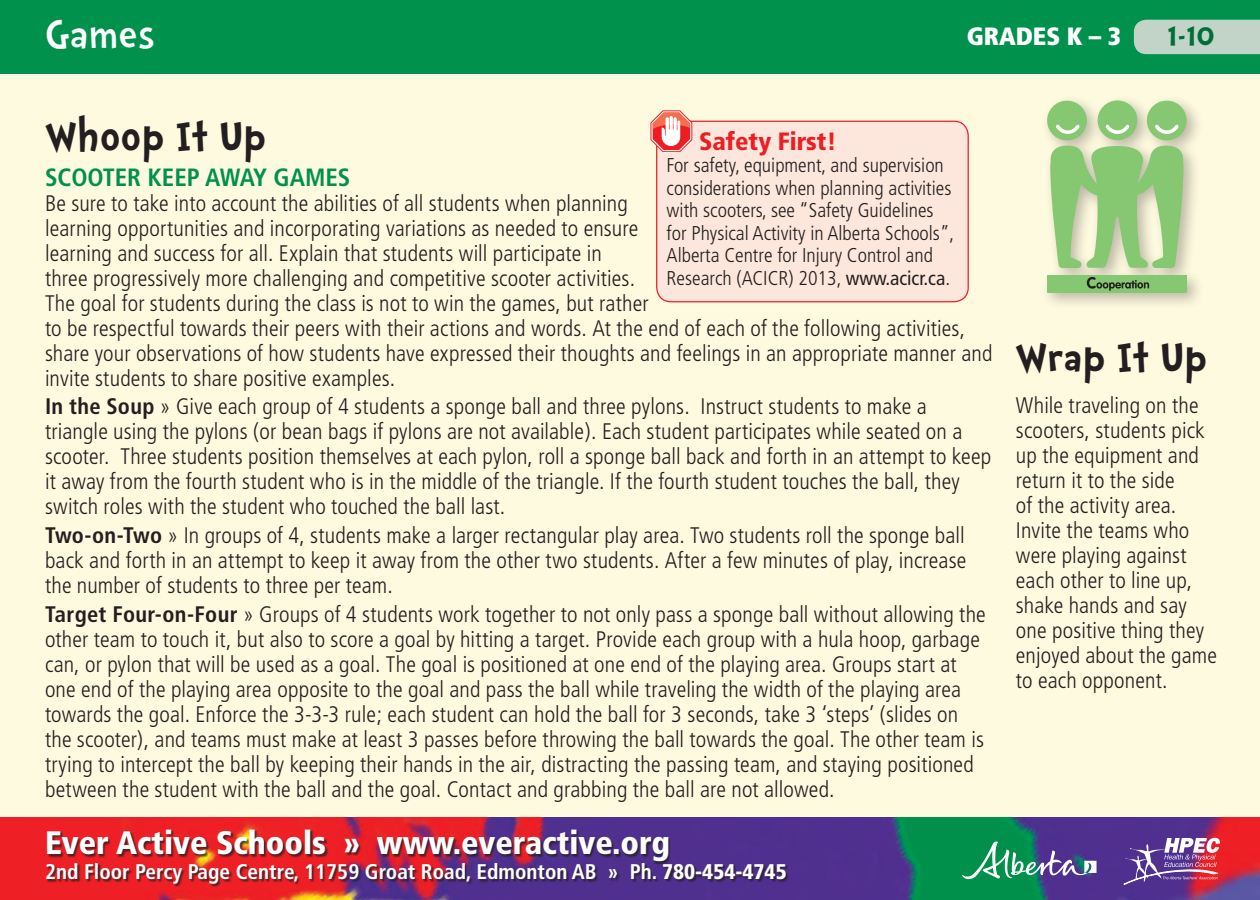
<style>
.page{position:relative;width:1260px;height:900px;background:#fff}
.page>*{position:absolute;margin:0;border:0;box-sizing:border-box;transform-origin:0 0}
.t1{font:700 50px "Dr Seuss";color:#231f20}
.t2{font:300 50px "Dr Seuss";color:#fff}
.t3{font:700 35px "Dr Seuss";color:#006e38}
.t4{font:900 condensed 32.5px "Frutiger";color:#fff}
.t5{font:700 condensed 25px "Frutiger";color:#00914d}
.t6{font:900 condensed 25px "Frutiger";color:#ee1d23}
.t7{font:900 condensed 25px "Frutiger";color:#fff}
.t8{font:300 condensed 22.5px/25px "Frutiger";letter-spacing:.005em;color:#231f20}
.t9{font:700 condensed 21.25px "Frutiger";color:#fff}
.t10{font:300 condensed 20px/22.5px "Frutiger";color:#231f20}
.s1{font-weight:400}
.s2{font-weight:700}
.s3{font-weight:900}
</style>
<div class="page">
<div style="left:0;top:47px;width:1260px;height:853px;background:#fefadf"></div>
<div style="left:657px;top:121px;width:311px;height:181px;background:#fde7dc;border-radius:14px"></div>
<div style="left:656px;top:121px;width:313px;height:181px;border:1px solid #ee1d23;border-radius:14px"></div>
<svg style="left:651px;top:111px;width:41px;height:41px;background:#f6968f"></svg>
<div style="left:0;top:0;width:1260px;height:73px;background:#00914d"></div>
<img style="left:0;top:817px;width:1260px;height:83px">
<div style="left:1134px;top:20px;width:126px;height:34px;background:#c1d4c7"></div>
<div style="left:46px;top:831px;width:743px;height:56px;background:#231f20;opacity:.75"></div>
<svg style="left:1124px;top:838px;width:96px;height:46px;background:#966199"></svg>
<svg style="left:962px;top:841px;width:135px;height:40px;background:#4a8284"></svg>
<div style="left:1041px;top:94px;width:163px;height:216px;background:#231f20;opacity:.3"></div>
<div style="left:1047px;top:275px;width:140px;height:17px;background:#85c871"></div>
<svg style="left:1045px;top:98px;width:144px;height:170px"></svg>
<svg style="left:1087px;top:277px;width:62px;height:14px"></svg>
<h1 class="t2" style="left:45px;top:10px;width:112px">Games</h1>
<p class="t7" style="left:967px;top:21px;width:156px">GRADES K – 3</p>
<h2 class="t3" style="left:1167px;top:19px;width:49px">1-10</h2>
<h1 class="t1" style="left:45px;top:111px;width:223px">Whoop It Up</h1>
<p class="t6" style="left:699px;top:126px;width:139px">Safety First!</p>
<p class="t10" style="left:667px;top:154px;width:289px">For safety, equipment, and supervision considerations when planning activities with scooters, see “Safety Guidelines for Physical Activity in Alberta Schools”, Alberta Centre for Injury Control and Research (ACICR) 2013, <span class="s1">www.acicr.ca</span>.</p>
<p class="t5" style="left:45px;top:162px;width:307px">SCOOTER KEEP AWAY GAMES</p>
<p class="t8" style="left:45px;top:191px;width:949px">Be sure to take into account the abilities of all students when planning<br>learning opportunities and incorporating variations as needed to ensure<br>learning and success for all. Explain that students will participate in<br>three progressively more challenging and competitive scooter activities.<br>The goal for students during the class is not to win the games, but rather<br>to be respectful towards their peers with their actions and words. At the end of each of the following activities, share your observations of how students have expressed their thoughts and feelings in an appropriate manner and invite students to share positive examples.</p>
<p class="t8" style="left:45px;top:394px;width:948px"><span class="s2">In the Soup</span> » Give each group of 4 students a sponge ball and three pylons. Instruct students to make a triangle using the pylons (or bean bags if pylons are not available). Each student participates while seated on a scooter. Three students position themselves at each pylon, roll a sponge ball back and forth in an attempt to keep it away from the fourth student who is in the middle of the triangle. If the fourth student touches the ball, they switch roles with the student who touched the ball last.</p>
<p class="t8" style="left:45px;top:523px;width:923px;text-align:justify"><span class="s2">Two-on-Two</span> » In groups of 4, students make a larger rectangular play area. Two students roll the sponge ball back and forth in an attempt to keep it away from the other two students. After a few minutes of play, increase the number of students to three per team.</p>
<p class="t8" style="left:45px;top:602px;width:942px"><span class="s2">Target Four-on-Four</span> » Groups of 4 students work together to not only pass a sponge ball without allowing the other team to touch it, but also to score a goal by hitting a target. Provide each group with a hula hoop, garbage can, or pylon that will be used as a goal. The goal is positioned at one end of the playing area. Groups start at one end of the playing area opposite to the goal and pass the ball while traveling the width of the playing area towards the goal. Enforce the 3-3-3 rule; each student can hold the ball for 3 seconds, take 3 ‘steps’ (slides on the scooter), and teams must make at least 3 passes before throwing the ball towards the goal. The other team is trying to intercept the ball by keeping their hands in the air, distracting the passing team, and staying positioned between the student with the ball and the goal. Contact and grabbing the ball are not allowed.</p>
<h3 class="t4" style="left:45px;top:824px;width:627px">Ever Active Schools » www.everactive.org</h3>
<p class="t9" style="left:45px;top:859px;width:743px">2nd Floor Percy Page Centre, 11759 Groat Road, Edmonton AB » Ph. <span class="s3">780-454-4745</span></p>
<h1 class="t1" style="left:1016px;top:332px;width:193px">Wrap It Up</h1>
<p class="t8" style="left:1016px;top:393px;width:203px">While traveling on the scooters, students pick up the equipment and return it to the side<br>of the activity area.<br>Invite the teams who were playing against each other to line up, shake hands and say one positive thing they enjoyed about the game to each opponent.</p>
</div>
